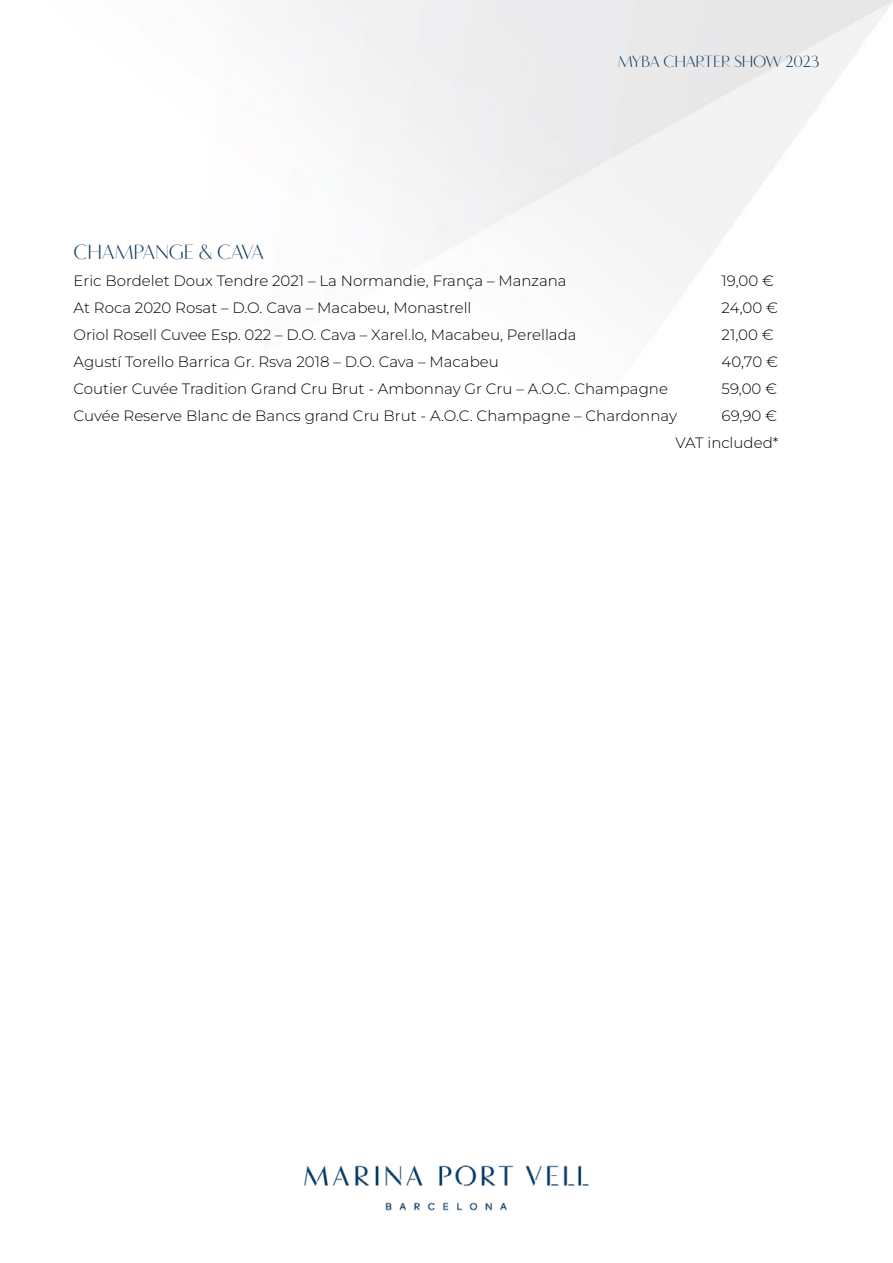
<style>
.page{position:relative;width:893px;height:1263px;background:#fff}
.page>*{position:absolute;margin:0;border:0;box-sizing:border-box;transform-origin:0 0}
.t1{font:21px "Vanitas";color:#123d64}
.t2{font:16.5px "Vanitas";color:#0d3d63}
.t3{font:300 15px/27px "Montserrat";color:#000;text-align:right}
</style>
<div class="page">
<img style="left:304px;top:1165px;width:285px;height:46px">
<p class="t2" style="left:618px;top:52px;width:203px">MYBA CHARTER SHOW 2023</p>
<h1 class="t1" style="left:74px;top:239px;width:192px">CHAMPANGE &amp; CAVA</h1>
<p class="t3" style="left:74px;top:267px;width:495px">Eric Bordelet Doux Tendre 2021 – La Normandie, França – Manzana</p>
<p class="t3" style="left:722px;top:267px;width:54px">19,00 €</p>
<p class="t3" style="left:74px;top:294px;width:399px">At Roca 2020 Rosat – D.O. Cava – Macabeu, Monastrell</p>
<p class="t3" style="left:722px;top:294px;width:58px">24,00 €</p>
<p class="t3" style="left:74px;top:321px;width:504px">Oriol Rosell Cuvee Esp. 022 – D.O. Cava – Xarel.lo, Macabeu, Perellada</p>
<p class="t3" style="left:722px;top:321px;width:54px">21,00 €</p>
<p class="t3" style="left:74px;top:348px;width:427px">Agustí Torello Barrica Gr. Rsva 2018 – D.O. Cava – Macabeu</p>
<p class="t3" style="left:722px;top:348px;width:58px">40,70 €</p>
<p class="t3" style="left:74px;top:375px;width:596px">Coutier Cuvée Tradition Grand Cru Brut - Ambonnay Gr Cru – A.O.C. Champagne</p>
<p class="t3" style="left:722px;top:375px;width:57px">59,00 €</p>
<p class="t3" style="left:74px;top:402px;width:605px">Cuvée Reserve Blanc de Bancs grand Cru Brut - A.O.C. Champagne – Chardonnay</p>
<p class="t3" style="left:675px;top:402px;width:105px">69,90 €<br>VAT included*</p>
</div>
